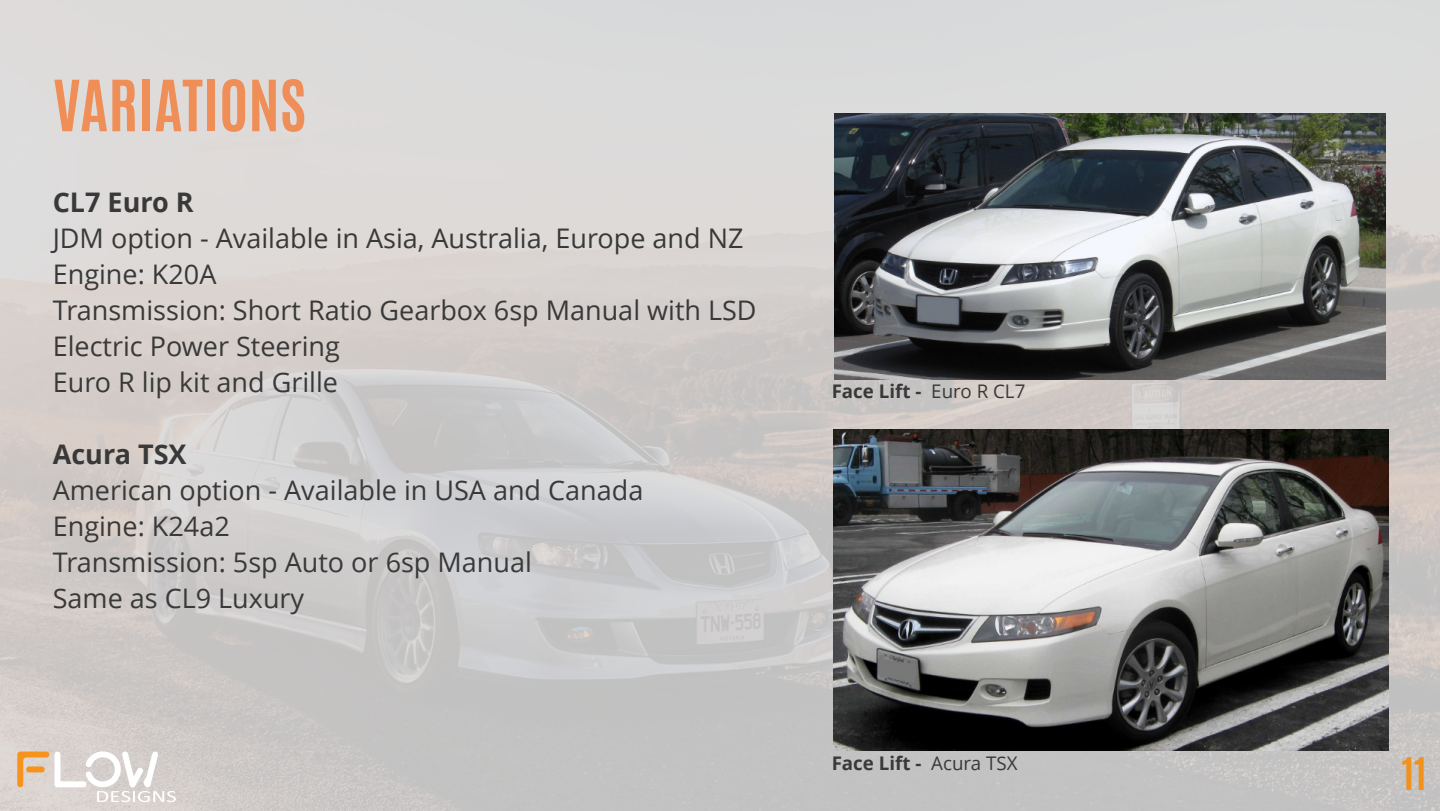
<style>
.page{position:relative;width:1440px;height:811px;background:#fff}
.page>*{position:absolute;margin:0;border:0;box-sizing:border-box;transform-origin:0 0}
.t1{font:700 60px "Antonio";color:#ef8e56}
.t2{font:700 37.5px "Antonio";color:#f2911d}
.t3{font:27px/36px "Open Sans";color:#393939}
.t4{font:700 27px "Open Sans";color:#393939}
.t5{font:700 18.75px "Open Sans";color:#393939}
.s1{font-weight:400}
</style>
<div class="page">
<div style="left:0;top:0;width:1440px;height:810px;background:#dadada;opacity:.87"></div>
<img style="left:834px;top:114px;width:552px;height:265px">
<img style="left:833px;top:429px;width:555px;height:321px">
<svg style="left:17px;top:750px;width:159px;height:52px"></svg>
<h1 class="t1" style="left:53px;top:63px;width:255px">VARIATIONS</h1>
<p class="t4" style="left:53px;top:192px;width:143px">CL7 Euro R</p>
<p class="t3" style="left:53px;top:223px;width:705px">JDM option - Available in Asia, Australia, Europe and NZ Engine: K20A<br>Transmission: Short Ratio Gearbox 6sp Manual with LSD Electric Power Steering<br>Euro R lip kit and Grille</p>
<p class="t4" style="left:53px;top:444px;width:135px">Acura TSX</p>
<p class="t3" style="left:53px;top:475px;width:592px">American option - Available in USA and Canada<br>Engine: K24a2<br>Transmission: 5sp Auto or 6sp Manual<br>Same as CL9 Luxury</p>
<p class="t5" style="left:832px;top:384px;width:195px">Face Lift - <span class="s1">Euro R CL7</span></p>
<p class="t5" style="left:832px;top:756px;width:187px">Face Lift - <span class="s1">Acura TSX</span></p>
<h2 class="t2" style="left:1402px;top:747px;width:26px">11</h2>
</div>
